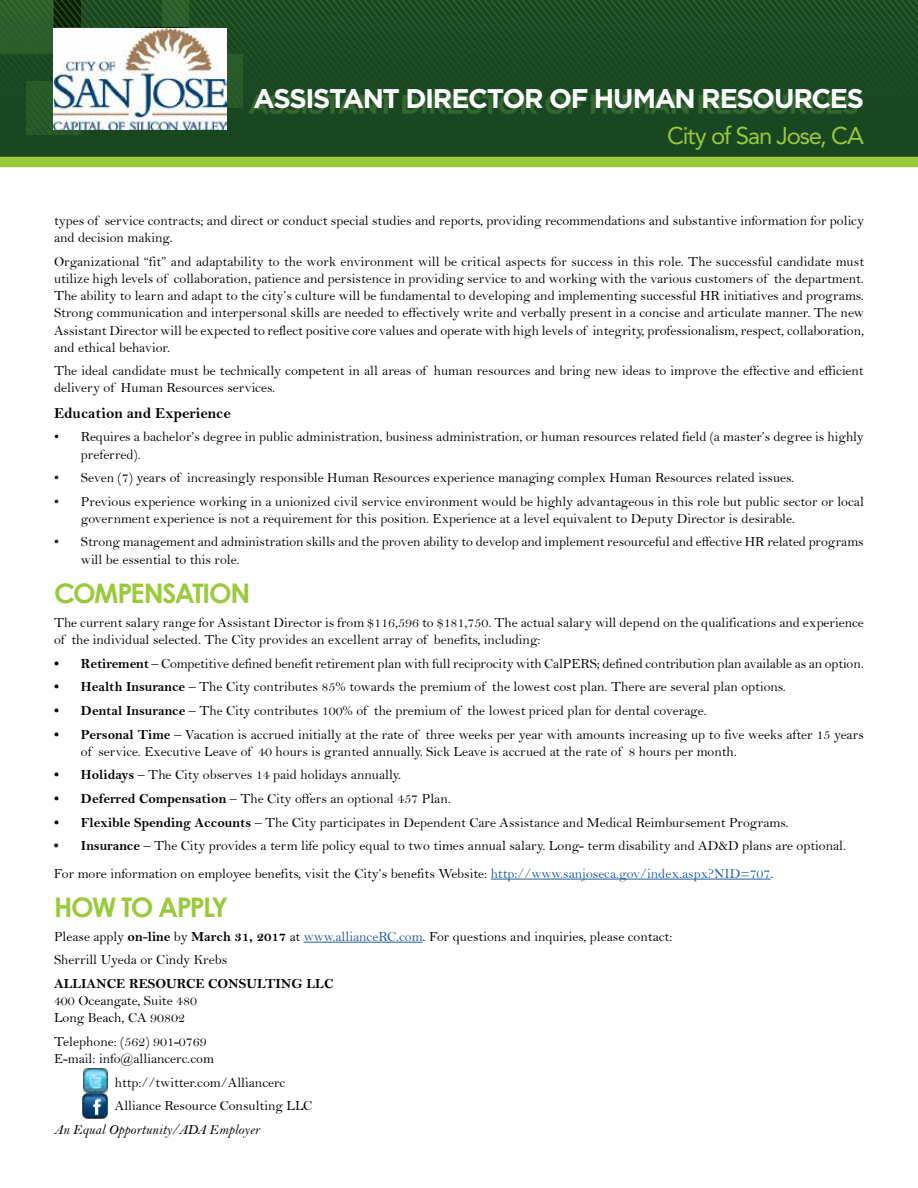
<style>
.page{position:relative;width:918px;height:1188px;background:#fff}
.page>*{position:absolute;margin:0;border:0;box-sizing:border-box;transform-origin:0 0}
.t1{font:700 27px "Gotham";letter-spacing:-.05em;color:#fff}
.t2{font:700 27px "Century Gothic";letter-spacing:-.06em;color:#9aca3c}
.t3{font:24px "Avenir";letter-spacing:-.05em;color:#9aca3c}
.t4{font:15.45px "Bell MT Bold";color:#000}
.t5{font:13.95px/17.1px "Bell";color:#000}
.t6{font:13.95px "Bell MT Italic";color:#000}
.t7{font:13.95px "Bell MT Bold";color:#000}
.s1{font-family:"Bell MT Bold"}
.s2{color:#215e9e}
</style>
<div class="page">
<svg style="left:0;top:0;width:918px;height:157px;background:#1c4b23"></svg>
<img style="left:54px;top:28px;width:172px;height:101px">
<hr style="left:491px;top:879px;width:280px;height:1px;background:#215e9e">
<hr style="left:304px;top:942px;width:119px;height:1px;background:#215e9e">
<div style="left:249px;top:94px;width:608px;height:20px;background:#407237;opacity:.75"></div>
<img style="left:83px;top:1094px;width:25px;height:25px">
<img style="left:83px;top:1068px;width:24px;height:24px">
<div style="left:0;top:157px;width:918px;height:10px;background:#9aca3c"></div>
<h1 class="t1" style="left:254px;top:83px;width:612px">ASSISTANT DIRECTOR OF HUMAN RESOURCES</h1>
<h2 class="t3" style="left:667px;top:122px;width:198px">City of San Jose, CA</h2>
<p class="t5" style="left:54px;top:212px;width:812px">types of service contracts; and direct or conduct special studies and reports, providing recommendations and substantive information for policy and decision making.</p>
<p class="t5" style="left:54px;top:253px;width:812px;text-align:justify">Organizational “fit” and adaptability to the work environment will be critical aspects for success in this role. The successful candidate must utilize high levels of collaboration, patience and persistence in providing service to and working with the various customers of the department.<br>The ability to learn and adapt to the city’s culture will be fundamental to developing and implementing successful HR initiatives and programs.<br>Strong communication and interpersonal skills are needed to effectively write and verbally present in a concise and articulate manner. The new Assistant Director will be expected to reflect positive core values and operate with high levels of integrity, professionalism, respect, collaboration, and ethical behavior.</p>
<p class="t5" style="left:54px;top:362px;width:811px">The ideal candidate must be technically competent in all areas of human resources and bring new ideas to improve the effective and efficient delivery of Human Resources services.</p>
<p class="t4" style="left:54px;top:404px;width:178px">Education and Experience</p>
<p class="t5" style="left:81px;top:428px;width:784px;text-indent:-27px">• Requires a bachelor’s degree in public administration, business administration, or human resources related field (a master’s degree is highly preferred).</p>
<p class="t5" style="left:54px;top:469px;width:742px">• Seven (7) years of increasingly responsible Human Resources experience managing complex Human Resources related issues.</p>
<p class="t5" style="left:81px;top:493px;width:784px;text-indent:-27px">• Previous experience working in a unionized civil service environment would be highly advantageous in this role but public sector or local government experience is not a requirement for this position. Experience at a level equivalent to Deputy Director is desirable.</p>
<p class="t5" style="left:81px;top:533px;width:784px;line-height:17.5px;text-indent:-27px">• Strong management and administration skills and the proven ability to develop and implement resourceful and effective HR related programs will be essential to this role.</p>
<h1 class="t2" style="left:54px;top:573px;width:198px">COMPENSATION</h1>
<p class="t5" style="left:54px;top:614px;width:811px">The current salary range for Assistant Director is from $116,596 to $181,750. The actual salary will depend on the qualifications and experience of the individual selected. The City provides an excellent array of benefits, including:</p>
<p class="t5" style="left:54px;top:655px;width:811px"><span class="s1">• Retirement</span> – Competitive defined benefit retirement plan with full reciprocity with CalPERS; defined contribution plan available as an option.</p>
<p class="t5" style="left:54px;top:678px;width:733px"><span class="s1">• Health Insurance</span> – The City contributes 85% towards the premium of the lowest cost plan. There are several plan options.</p>
<p class="t5" style="left:54px;top:702px;width:654px"><span class="s1">• Dental Insurance</span> – The City contributes 100% of the premium of the lowest priced plan for dental coverage.</p>
<p class="t5" style="left:81px;top:726px;width:784px;text-indent:-27px"><span class="s1">• Personal Time</span> – Vacation is accrued initially at the rate of three weeks per year with amounts increasing up to five weeks after 15 years of service. Executive Leave of 40 hours is granted annually. Sick Leave is accrued at the rate of 8 hours per month.</p>
<p class="t5" style="left:54px;top:766px;width:349px"><span class="s1">• Holidays</span> – The City observes 14 paid holidays annually.</p>
<p class="t5" style="left:54px;top:790px;width:398px"><span class="s1">• Deferred Compensation</span> – The City offers an optional 457 Plan.</p>
<p class="t5" style="left:54px;top:813px;width:736px"><span class="s1">• Flexible Spending Accounts</span> – The City participates in Dependent Care Assistance and Medical Reimbursement Programs.</p>
<p class="t5" style="left:54px;top:832px;width:794px;line-height:27.6px"><span class="s1">• Insurance</span> – The City provides a term life policy equal to two times annual salary. Long- term disability and AD&amp;D plans are optional.<br>For more information on employee benefits, visit the City’s benefits Website: <span class="s2">http://www.sanjoseca.gov/index.aspx?NID=707</span>.</p>
<h1 class="t2" style="left:54px;top:887px;width:176px">HOW TO APPLY</h1>
<p class="t5" style="left:54px;top:925px;width:620px;line-height:23.5px">Please apply <span class="s1">on-line</span> by <span class="s1">March 31, 2017</span> at <span class="s2">www.allianceRC.com</span>. For questions and inquiries, please contact:<br>Sherrill Uyeda or Cindy Krebs</p>
<p class="t7" style="left:54px;top:975px;width:281px">ALLIANCE RESOURCE CONSULTING LLC</p>
<p class="t5" style="left:54px;top:992px;width:145px">400 Oceangate, Suite 480<br>Long Beach, CA 90802</p>
<p class="t5" style="left:54px;top:1033px;width:161px">Telephone: (562) 901-0769<br>E-mail: info@alliancerc.com</p>
<p class="t5" style="left:115px;top:1070px;width:199px;line-height:23.9px">http://twitter.com/Alliancerc<br>Alliance Resource Consulting LLC</p>
<p class="t6" style="left:54px;top:1121px;width:207px">An Equal Opportunity/ADA Employer</p>
</div>
